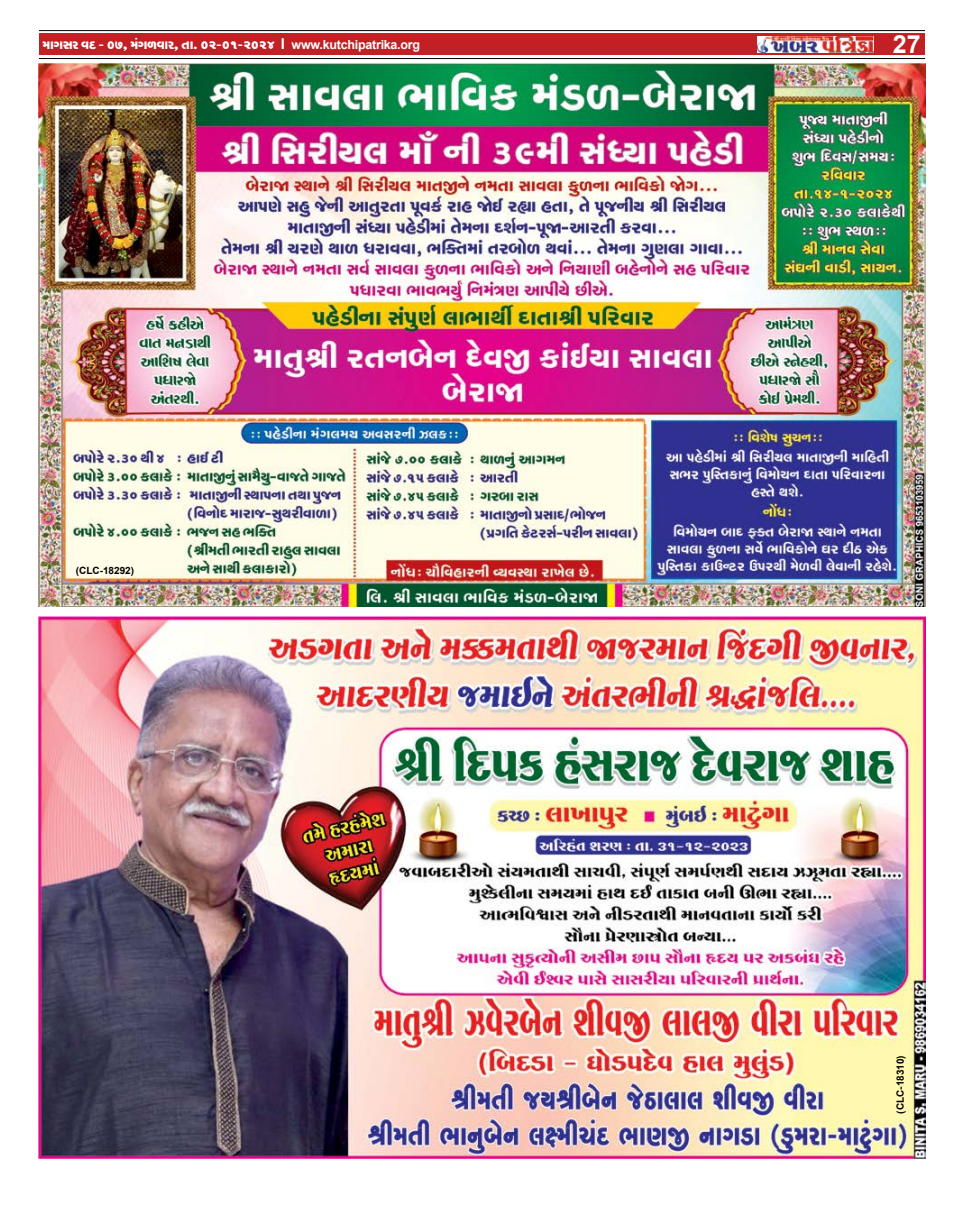
<style>
.page{position:relative;width:964px;height:1205px;background:#fff}
.page>*{position:absolute;margin:0;border:0;box-sizing:border-box;transform-origin:0 0}
.t1{font:700 25px "Arial";color:#fff}
.t2{font:15px "SHREE GUJ7";letter-spacing:-.02em;color:#fff}
.t3{font:700 10px "Arial";color:#000}
.s1{font-family:"Arial";font-weight:700}
.s2{font-family:"Arial";font-weight:700;font-size:12.5px}
</style>
<div class="page">
<hr style="left:39px;top:58px;width:886px;height:1px;background:#000">
<div style="left:39px;top:34px;width:713px;height:21px;background:#c22025"></div>
<hr style="left:39px;top:30px;width:886px;height:1px;background:#000">
<div style="left:753px;top:34px;width:172px;height:21px;background:#c22025"></div>
<img style="left:757px;top:36px;width:116px;height:17px">
<img style="left:39px;top:64px;width:886px;height:542px">
<img style="left:39px;top:617px;width:886px;height:542px">
<p class="t2" style="left:43px;top:38px;width:379px">dpNkf hv$ - 07, d„Nmhpf, sp. 02-01-2024 <span class="s1">I</span> <span class="s2">www.kutchipatrika.org</span></p>
<h1 class="t1" style="left:893px;top:26px;width:29px">27</h1>
<p class="t3" style="left:76px;top:564px;width:60px">(CLC-18292)</p>
<p class="t3" style="left:893px;top:1113px;width:60px;rotate:-90deg">(CLC-18310)</p>
</div>
